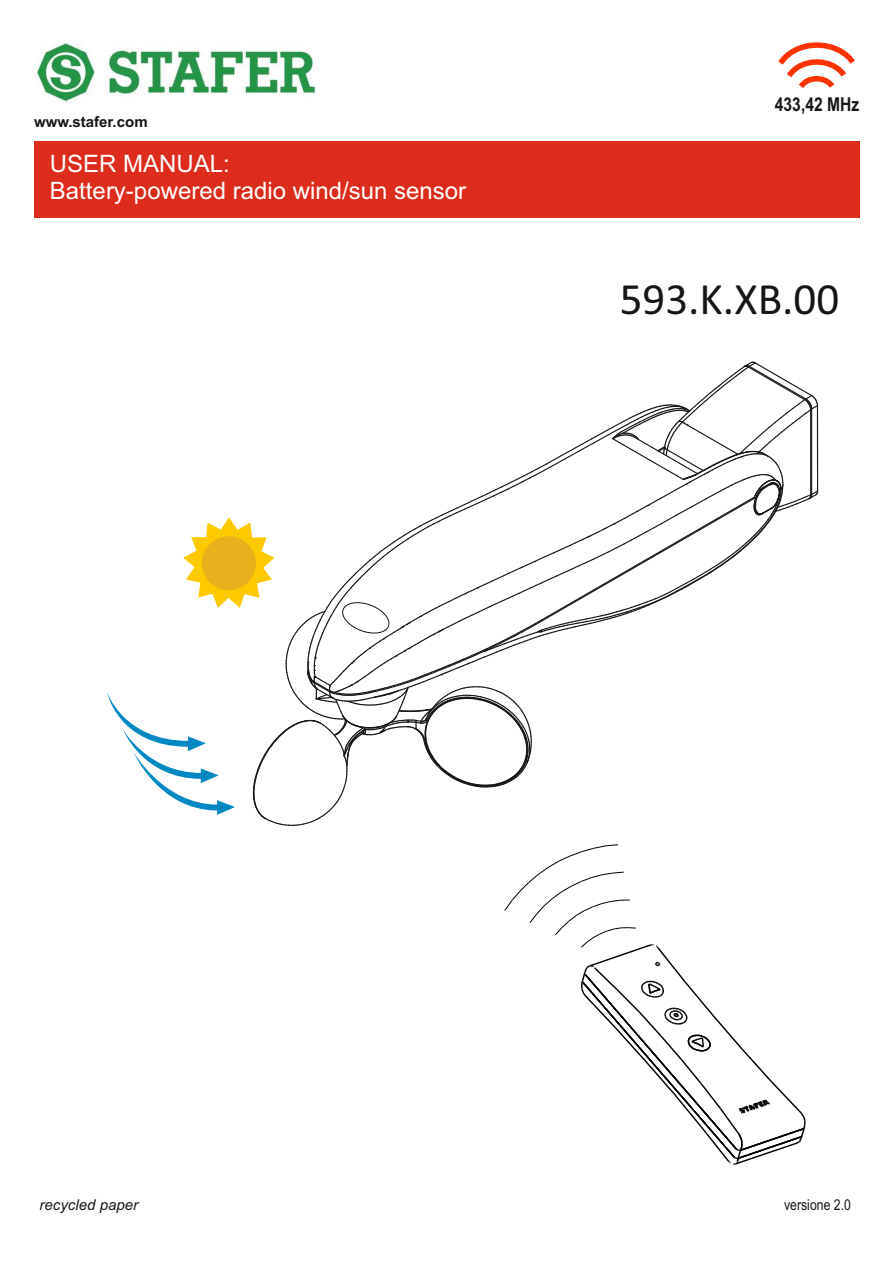
<style>
.page{position:relative;width:893px;height:1263px;background:#fff}
.page>*{position:absolute;margin:0;border:0;box-sizing:border-box;transform-origin:0 0}
.t1{font:45px "Calibri";color:#151616}
.t2{font:24px/26.8px "Arial";color:#fff}
.t3{font:700 19.05px "Arial Narrow";color:#151616}
.t4{font:700 15px "Arial";color:#151616}
.t5{font:italic 15px "Arial";color:#151616}
.t6{font:15px "Arial Narrow";color:#151616}
</style>
<div class="page">
<div style="left:34px;top:141px;width:826px;height:77px;background:#dd2b1c"></div>
<svg style="left:778px;top:42px;width:77px;height:46px"></svg>
<svg style="left:107px;top:361px;width:712px;height:465px"></svg>
<svg style="left:504px;top:844px;width:302px;height:321px"></svg>
<img style="left:34px;top:43px;width:282px;height:60px">
<p class="t4" style="left:34px;top:116px;width:115px">www.stafer.com</p>
<p class="t2" style="left:50px;top:153px;width:418px">USER MANUAL:<br>Battery-powered radio wind/sun sensor</p>
<p class="t3" style="left:775px;top:97px;width:86px">433,42 MHz</p>
<h1 class="t1" style="left:620px;top:280px;width:221px">593.K.XB.00</h1>
<p class="t5" style="left:40px;top:1199px;width:100px">recycled paper</p>
<p class="t6" style="left:784px;top:1199px;width:69px">versione 2.0</p>
</div>
